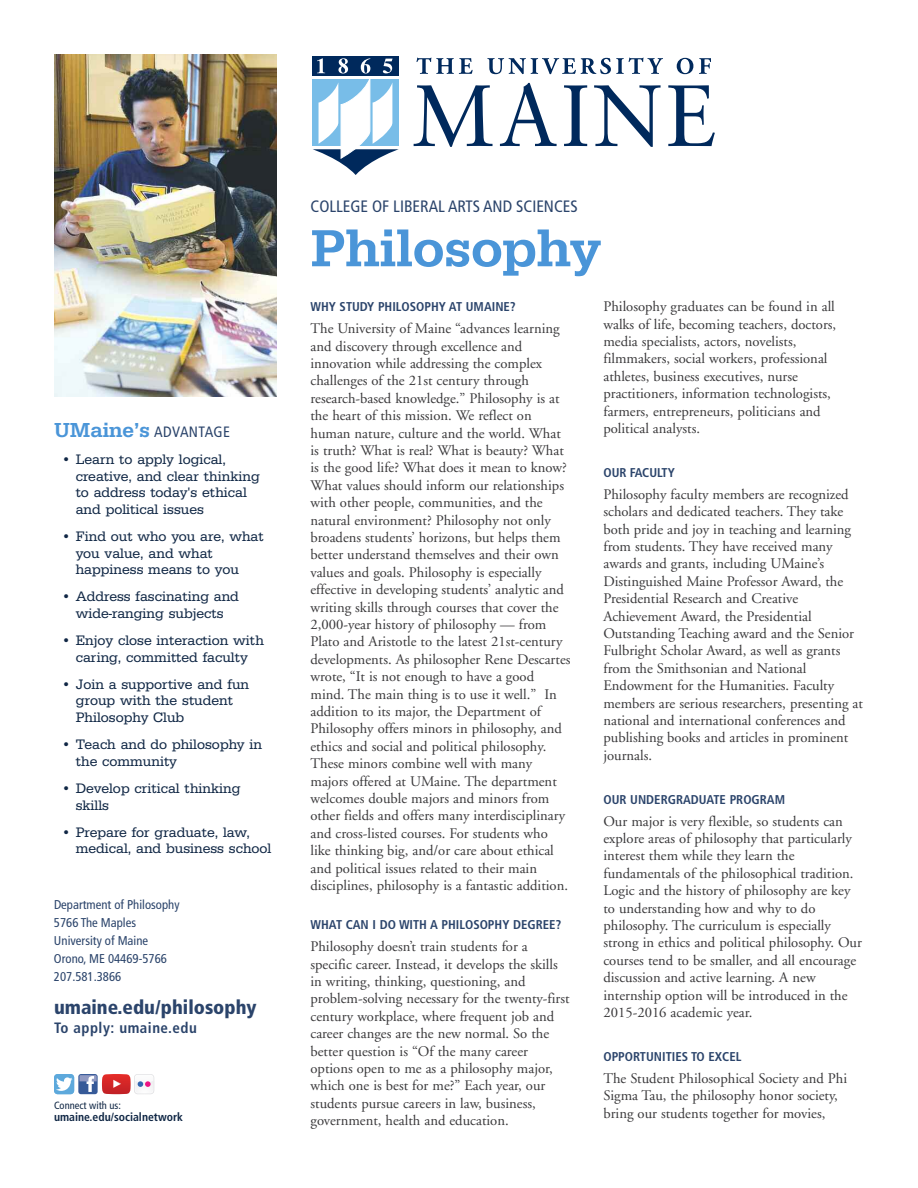
<style>
.page{position:relative;width:918px;height:1188px;background:#fff}
.page>*{position:absolute;margin:0;border:0;box-sizing:border-box;transform-origin:0 0}
.t1{font:500 54px "URW Egyptienne T";color:#4a95d8}
.t2{font:900 condensed 19.5px "Frutiger";color:#2b446b}
.t3{font:condensed 16.5px "Frutiger";color:#2b446b}
.t4{font:700 condensed 15px "Frutiger";letter-spacing:.035em;color:#2b446b}
.t5{font:condensed 15px "Frutiger";letter-spacing:.025em;color:#2b446b}
.t6{font:14.7px/17.4px "Adobe Garamond";color:#39383a}
.t7{font:14.25px/16.5px "URW Egyptienne T";color:#102745}
.t8{font:700 condensed 12.75px "Frutiger";color:#2b446b}
.t9{font:condensed 12.75px/18px "Frutiger";color:#2b446b}
.t10{font:700 condensed 11.7px "Frutiger";color:#102745}
.t11{font:condensed 10.5px "Frutiger";color:#102745}
.s1{font-family:"URW Egyptienne T";font-weight:500;font-stretch:normal;font-size:21px;color:#4a95d8}
</style>
<div class="page">
<svg style="left:414px;top:85px;width:79px;height:62px"></svg>
<svg style="left:500px;top:83px;width:57px;height:63px"></svg>
<svg style="left:564px;top:85px;width:23px;height:61px"></svg>
<svg style="left:594px;top:85px;width:67px;height:62px"></svg>
<svg style="left:668px;top:85px;width:47px;height:61px"></svg>
<svg style="left:416px;top:58px;width:57px;height:16px"></svg>
<svg style="left:487px;top:58px;width:176px;height:16px"></svg>
<svg style="left:677px;top:58px;width:16px;height:16px"></svg>
<svg style="left:699px;top:58px;width:12px;height:16px"></svg>
<div style="left:312px;top:56px;width:86px;height:20px;background:#00295c"></div>
<svg style="left:313px;top:58px;width:86px;height:117px"></svg>
<img style="left:54px;top:54px;width:223px;height:342px">
<svg style="left:54px;top:1074px;width:100px;height:20px"></svg>
<p class="t5" style="left:54px;top:426px;width:178px"><span class="s1">UMaine’s</span> ADVANTAGE</p>
<p class="t7" style="left:76px;top:451px;width:185px;text-indent:-14px">• Learn to apply logical, creative, and clear thinking to address today's ethical and political issues</p>
<p class="t7" style="left:76px;top:528px;width:189px;text-indent:-14px">• Find out who you are, what you value, and what happiness means to you</p>
<p class="t7" style="left:62px;top:588px;width:179px;text-align:center">• Address fascinating and wide-ranging subjects</p>
<p class="t7" style="left:62px;top:632px;width:204px;text-align:center">• Enjoy close interaction with caring, committed faculty</p>
<p class="t7" style="left:76px;top:676px;width:175px;text-indent:-14px">• Join a supportive and fun group with the student<br>Philosophy Club</p>
<p class="t7" style="left:76px;top:736px;width:188px;text-indent:-14px">• Teach and do philosophy in the community</p>
<p class="t7" style="left:76px;top:780px;width:166px;text-indent:-14px">• Develop critical thinking skills</p>
<p class="t7" style="left:76px;top:824px;width:197px;text-indent:-14px">• Prepare for graduate, law, medical, and business school</p>
<p class="t9" style="left:54px;top:897px;width:127px">Department of Philosophy<br>5766 The Maples<br>University of Maine<br>Orono, ME 04469-5766<br>207.581.3866</p>
<h2 class="t2" style="left:54px;top:999px;width:204px">umaine.edu/philosophy</h2>
<p class="t4" style="left:54px;top:1022px;width:144px">To apply: umaine.edu</p>
<p class="t11" style="left:54px;top:1101px;width:68px">Connect with us:</p>
<p class="t10" style="left:54px;top:1112px;width:130px">umaine.edu/socialnetwork</p>
<p class="t3" style="left:310px;top:200px;width:269px">COLLEGE OF LIBERAL ARTS AND SCIENCES</p>
<h1 class="t1" style="left:310px;top:216px;width:292px">Philosophy</h1>
<p class="t8" style="left:310px;top:302px;width:207px">WHY STUDY PHILOSOPHY AT UMAINE?</p>
<p class="t6" style="left:310px;top:321px;width:262px">The University of Maine “advances learning and discovery through excellence and innovation while addressing the complex challenges of the 21st century through research-based knowledge.” Philosophy is at the heart of this mission. We reflect on human nature, culture and the world. What is truth? What is real? What is beauty? What is the good life? What does it mean to know?<br>What values should inform our relationships with other people, communities, and the natural environment? Philosophy not only broadens students’ horizons, but helps them better understand themselves and their own values and goals. Philosophy is especially effective in developing students’ analytic and writing skills through courses that cover the 2,000-year history of philosophy — from Plato and Aristotle to the latest 21st-century developments. As philosopher Rene Descartes wrote, “It is not enough to have a good mind. The main thing is to use it well.” In addition to its major, the Department of Philosophy offers minors in philosophy, and ethics and social and political philosophy.<br>These minors combine well with many majors offered at UMaine. The department welcomes double majors and minors from other fields and offers many interdisciplinary and cross-listed courses. For students who like thinking big, and/or care about ethical and political issues related to their main disciplines, philosophy is a fantastic addition.</p>
<p class="t8" style="left:310px;top:920px;width:253px">WHAT CAN I DO WITH A PHILOSOPHY DEGREE?</p>
<p class="t6" style="left:310px;top:939px;width:261px">Philosophy doesn’t train students for a specific career. Instead, it develops the skills in writing, thinking, questioning, and problem-solving necessary for the twenty-first century workplace, where frequent job and career changes are the new normal. So the better question is “Of the many career options open to me as a philosophy major, which one is best for me?” Each year, our students pursue careers in law, business, government, health and education.</p>
<p class="t6" style="left:603px;top:299px;width:234px">Philosophy graduates can be found in all walks of life, becoming teachers, doctors, media specialists, actors, novelists, filmmakers, social workers, professional athletes, business executives, nurse practitioners, information technologists, farmers, entrepreneurs, politicians and political analysts.</p>
<p class="t8" style="left:603px;top:467px;width:73px">OUR FACULTY</p>
<p class="t6" style="left:603px;top:487px;width:261px">Philosophy faculty members are recognized scholars and dedicated teachers. They take both pride and joy in teaching and learning from students. They have received many awards and grants, including UMaine’s Distinguished Maine Professor Award, the Presidential Research and Creative Achievement Award, the Presidential Outstanding Teaching award and the Senior Fulbright Scholar Award, as well as grants from the Smithsonian and National Endowment for the Humanities. Faculty members are serious researchers, presenting at national and international conferences and publishing books and articles in prominent journals.</p>
<p class="t8" style="left:603px;top:794px;width:183px">OUR UNDERGRADUATE PROGRAM</p>
<p class="t6" style="left:603px;top:814px;width:260px">Our major is very flexible, so students can explore areas of philosophy that particularly interest them while they learn the fundamentals of the philosophical tradition.<br>Logic and the history of philosophy are key to understanding how and why to do philosophy. The curriculum is especially strong in ethics and political philosophy. Our courses tend to be smaller, and all encourage discussion and active learning. A new internship option will be introduced in the 2015-2016 academic year.</p>
<p class="t8" style="left:603px;top:1051px;width:139px">OPPORTUNITIES TO EXCEL</p>
<p class="t6" style="left:603px;top:1071px;width:245px">The Student Philosophical Society and Phi<br>Sigma Tau, the philosophy honor society, bring our students together for movies,</p>
</div>
